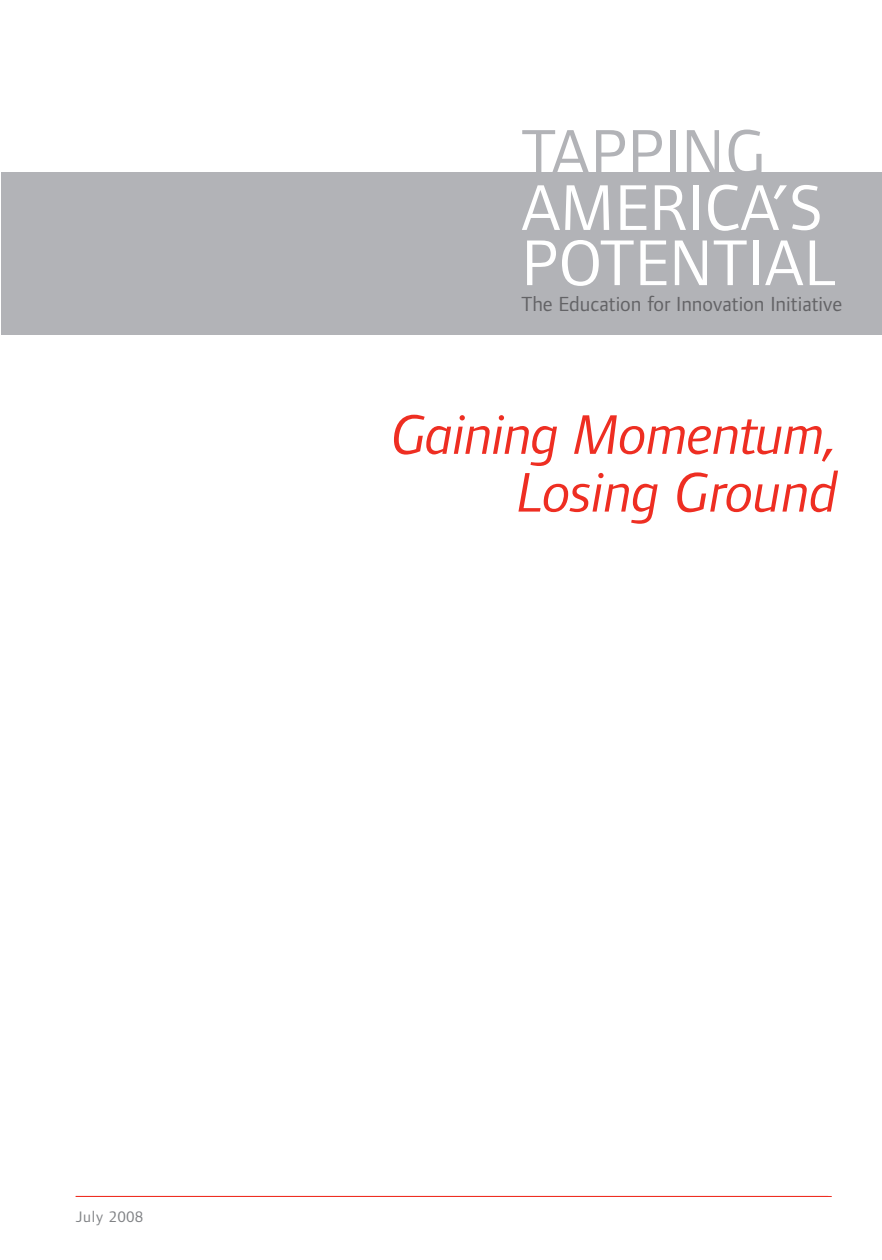
<style>
.page{position:relative;width:882px;height:1260px;background:#fff}
.page>*{position:absolute;margin:0;border:0;box-sizing:border-box;transform-origin:0 0}
.t1{font:66.85px/55.1px "Foundry Form Sans";letter-spacing:.005em;color:#fff}
.t2{font:66.85px "Foundry Form Sans";letter-spacing:.005em;color:#b2b3b7}
.t3{font:italic 57.75px/57.8px "Foundry Form Sans";letter-spacing:-.02em;color:#ee2e22;text-align:right}
.t4{font:21.18px "Foundry Form Sans";color:#636366}
.t5{font:15.75px "Foundry Form Sans";letter-spacing:.05em;color:#808285}
</style>
<div class="page">
<hr style="left:76px;top:1196px;width:756px;height:1px;background:#ee2e22">
<div style="left:2px;top:172px;width:880px;height:163px;background:#b2b3b7"></div>
<h1 class="t2" style="left:521px;top:127px;width:246px">TAPPING</h1>
<h1 class="t1" style="left:521px;top:185px;width:316px">AMERICA’S<br>POTENTIAL</h1>
<p class="t4" style="left:521px;top:296px;width:322px">The Education for Innovation Initiative</p>
<h2 class="t3" style="left:392px;top:405px;width:448px">Gaining Momentum,<br>Losing Ground</h2>
<p class="t5" style="left:76px;top:1210px;width:69px">July 2008</p>
</div>
